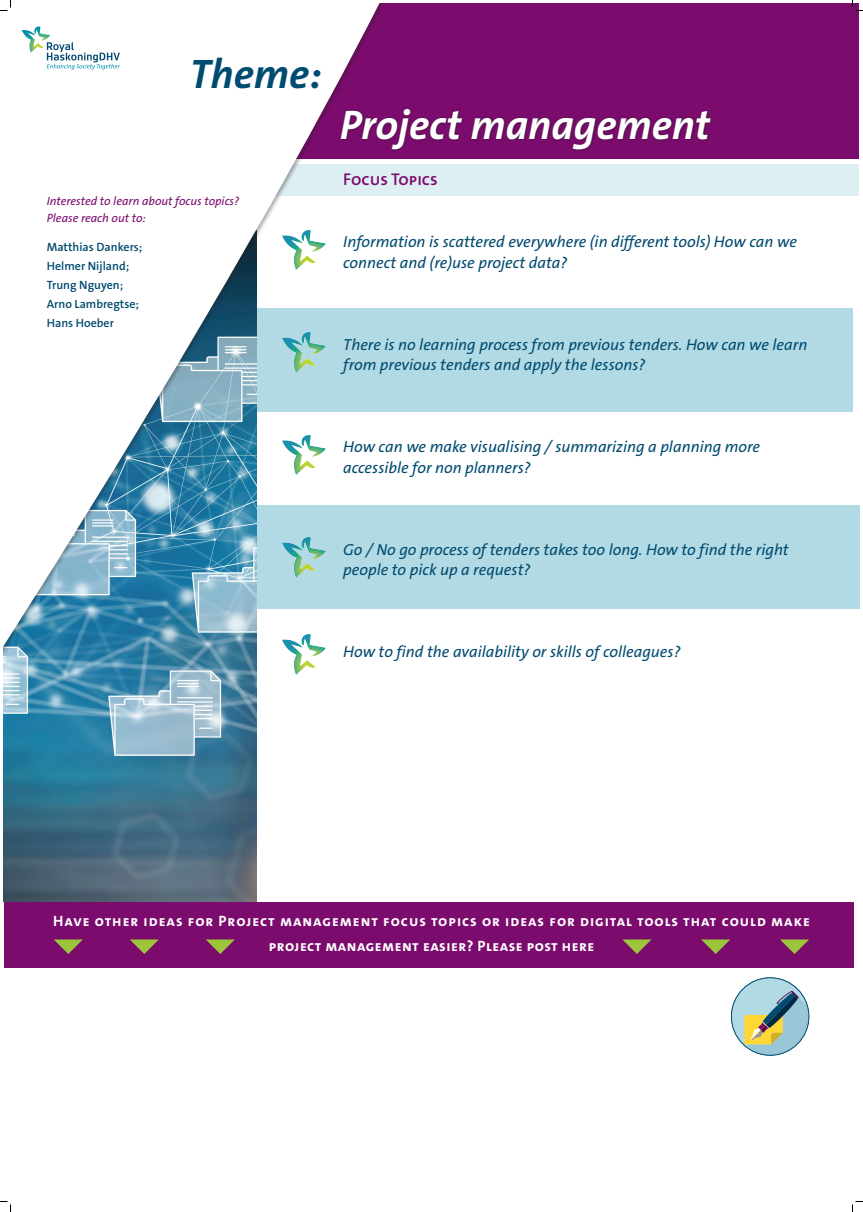
<style>
.page{position:relative;width:863px;height:1212px;background:#fff}
.page>*{position:absolute;margin:0;border:0;box-sizing:border-box;transform-origin:0 0}
.t1{font:italic 700 41.5px "The Sans Os F";color:#fff}
.t2{font:italic 700 41.5px "The Sans Os F";color:#004b70}
.t3{font:600 17px "The Sans Os F";color:#7c0b6e}
.t4{font:italic 16px/20.5px "The Sans Os F";color:#004b70}
.t5{font:700 15px/25px "The Sans Os F";letter-spacing:.06em;color:#fff;text-align:center}
.t6{font:600 12px/19px "The Sans Os F";color:#004b70}
.t7{font:italic 12px/17px "The Sans Os F";color:#7c0b6e}
</style>
<div class="page">
<div style="left:3px;top:308px;width:849px;height:103px;background:#b2dae4"></div>
<div style="left:3px;top:505px;width:856px;height:104px;background:#b2dae4"></div>
<img style="left:3px;top:731px;width:253px;height:171px">
<div style="left:3px;top:165px;width:856px;height:31px;background:#deeff4"></div>
<div style="left:3px;top:3px;width:856px;height:156px;background:#7c0b6e"></div>
<svg style="left:3px;top:3px;width:453px;height:725px;fill:#fff"></svg>
<div style="left:339px;top:106px;width:375px;height:47px;background:#231f20;opacity:.75"></div>
<div style="left:5px;top:902px;width:849px;height:65px;background:#7c0b6e"></div>
<svg style="left:54px;top:939px;width:29px;height:15px"></svg>
<svg style="left:130px;top:939px;width:29px;height:15px"></svg>
<svg style="left:206px;top:939px;width:29px;height:15px"></svg>
<svg style="left:622px;top:939px;width:29px;height:15px"></svg>
<svg style="left:701px;top:939px;width:29px;height:15px"></svg>
<svg style="left:780px;top:939px;width:29px;height:15px"></svg>
<svg style="left:22px;top:26px;width:98px;height:44px;background:#dceaec"></svg>
<img style="left:282px;top:230px;width:43px;height:40px">
<img style="left:282px;top:332px;width:43px;height:40px">
<img style="left:282px;top:435px;width:43px;height:40px">
<img style="left:282px;top:537px;width:43px;height:40px">
<img style="left:282px;top:634px;width:43px;height:40px">
<svg style="left:731px;top:977px;width:78px;height:78px"></svg>
<div style="left:731px;top:977px;width:78px;height:78px;border:1px solid #004b70;border-radius:50%"></div>
<svg style="left:0;top:0;width:11px;height:11px"></svg>
<svg style="left:0;top:1201px;width:11px;height:11px"></svg>
<svg style="left:852px;top:0;width:11px;height:11px"></svg>
<svg style="left:852px;top:1201px;width:11px;height:11px"></svg>
<h1 class="t2" style="left:190px;top:48px;width:133px">Theme:</h1>
<p class="t7" style="left:47px;top:192px;width:194px">Interested to learn about focus topics?<br>Please reach out to:</p>
<p class="t6" style="left:47px;top:237px;width:97px">Matthias Dankers;<br>Helmer Nijland;<br>Trung Nguyen;<br>Arno Lambregtse;<br>Hans Hoeber</p>
<h1 class="t1" style="left:340px;top:98px;width:372px">Project management</h1>
<p class="t3" style="left:343px;top:168px;width:96px">Focus Topics</p>
<p class="t4" style="left:343px;top:231px;width:455px">Information is scattered everywhere (in different tools) How can we connect and (re)use project data?</p>
<p class="t4" style="left:343px;top:334px;width:466px">There is no learning process from previous tenders. How can we learn from previous tenders and apply the lessons?</p>
<p class="t4" style="left:343px;top:436px;width:418px">How can we make visualising / summarizing a planning more accessible for non planners?</p>
<p class="t4" style="left:343px;top:539px;width:447px">Go / No go process of tenders takes too long. How to find the right people to pick up a request?</p>
<p class="t4" style="left:343px;top:641px;width:339px">How to find the availability or skills of colleagues?</p>
<p class="t5" style="left:53px;top:908px;width:758px">Have other ideas for Project management focus topics or ideas for digital tools that could make project management easier? Please post here</p>
</div>
